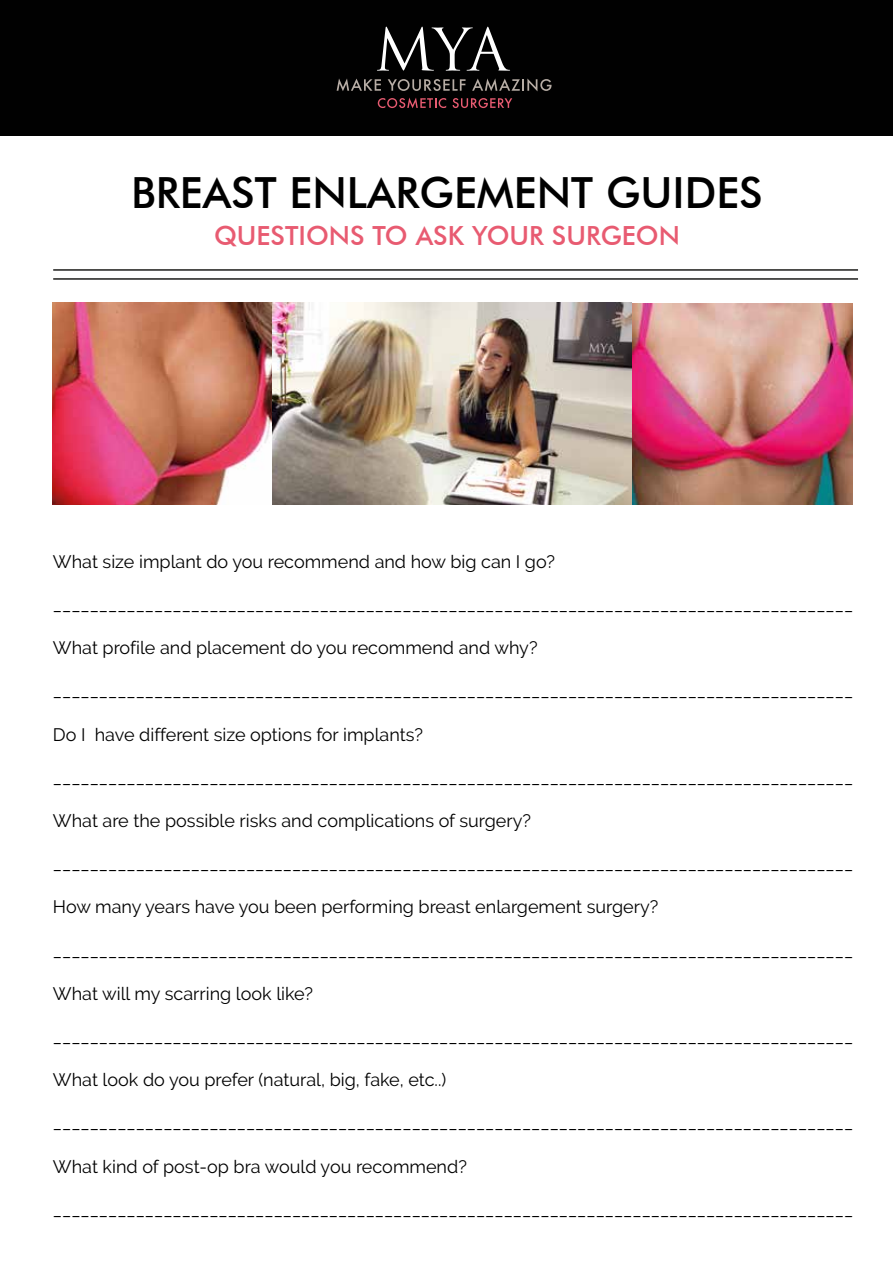
<style>
.page{position:relative;width:893px;height:1263px;background:#fff}
.page>*{position:absolute;margin:0;border:0;box-sizing:border-box;transform-origin:0 0}
.t1{font:500 42.9px "Futura BT";color:#000}
.t2{font:500 26.4px "Futura BT";color:#e85b71}
.t3{font:18px "Raleway";color:#000}
</style>
<div class="page">
<div style="left:0;top:0;width:893px;height:135px;background:#010101"></div>
<svg style="left:377px;top:27px;width:133px;height:44px"></svg>
<svg style="left:337px;top:78px;width:44px;height:13px"></svg>
<svg style="left:388px;top:79px;width:78px;height:12px"></svg>
<svg style="left:472px;top:78px;width:80px;height:13px"></svg>
<svg style="left:378px;top:98px;width:68px;height:10px"></svg>
<svg style="left:452px;top:98px;width:60px;height:10px"></svg>
<hr style="left:53px;top:269px;width:805px;height:2px;background:#1d1d1b">
<hr style="left:53px;top:278px;width:805px;height:2px;background:#1d1d1b">
<img style="left:52px;top:303px;width:800px;height:201px">
<h1 class="t1" style="left:131px;top:167px;width:633px">BREAST ENLARGEMENT GUIDES</h1>
<h2 class="t2" style="left:214px;top:220px;width:467px">QUESTIONS TO ASK YOUR SURGEON</h2>
<p class="t3" style="left:53px;top:551px;width:503px">What size implant do you recommend and how big can I go?</p>
<p class="t3" style="left:53px;top:594px;width:802px">_______________________________________________________________________________________</p>
<p class="t3" style="left:53px;top:637px;width:486px">What profile and placement do you recommend and why?</p>
<p class="t3" style="left:53px;top:681px;width:802px">_______________________________________________________________________________________</p>
<p class="t3" style="left:53px;top:724px;width:372px">Do I have different size options for implants?</p>
<p class="t3" style="left:53px;top:767px;width:802px">_______________________________________________________________________________________</p>
<p class="t3" style="left:53px;top:810px;width:480px">What are the possible risks and complications of surgery?</p>
<p class="t3" style="left:53px;top:853px;width:802px">_______________________________________________________________________________________</p>
<p class="t3" style="left:53px;top:897px;width:607px">How many years have you been performing breast enlargement surgery?</p>
<p class="t3" style="left:53px;top:940px;width:802px">_______________________________________________________________________________________</p>
<p class="t3" style="left:53px;top:983px;width:262px">What will my scarring look like?</p>
<p class="t3" style="left:53px;top:1026px;width:802px">_______________________________________________________________________________________</p>
<p class="t3" style="left:53px;top:1069px;width:395px">What look do you prefer (natural, big, fake, etc..)</p>
<p class="t3" style="left:53px;top:1113px;width:802px">_______________________________________________________________________________________</p>
<p class="t3" style="left:53px;top:1156px;width:415px">What kind of post-op bra would you recommend?</p>
<p class="t3" style="left:53px;top:1199px;width:802px">_______________________________________________________________________________________</p>
</div>
